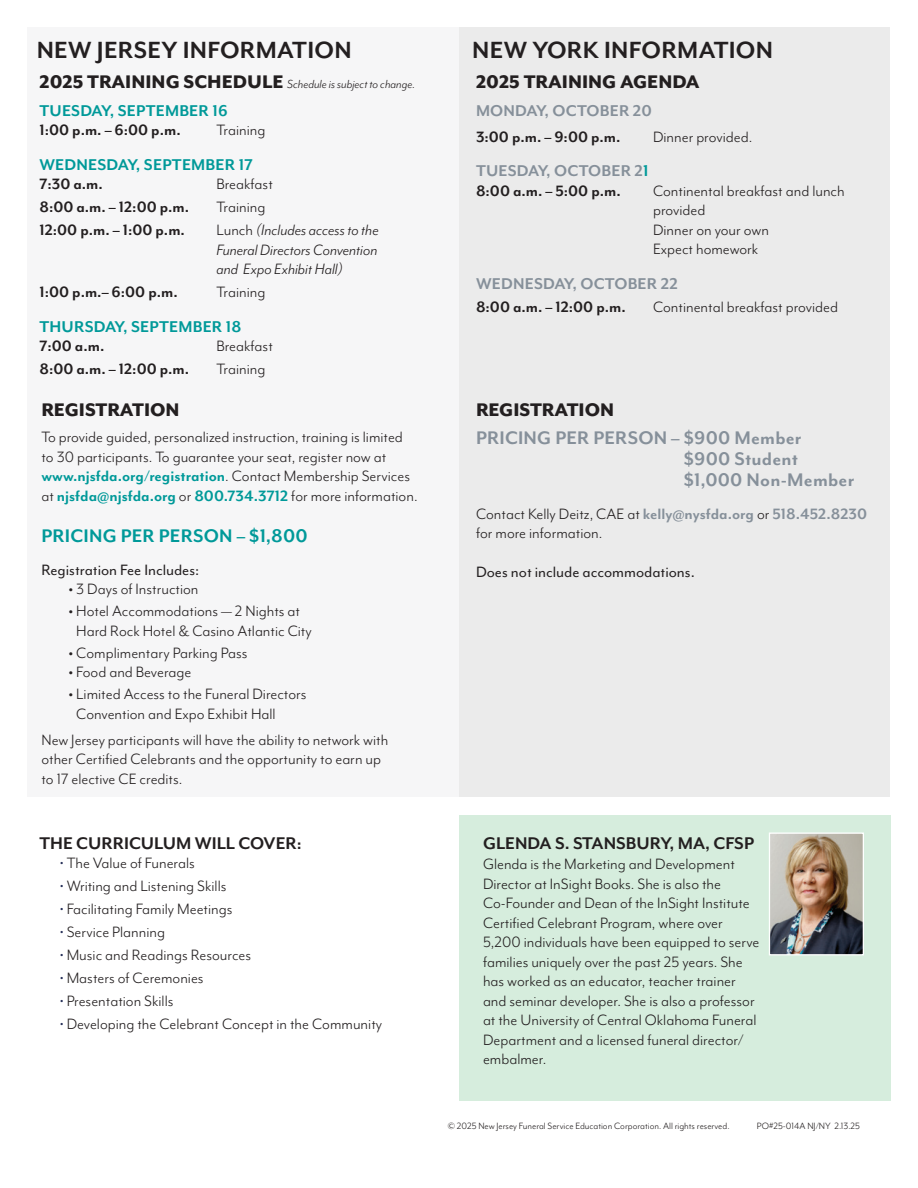
<style>
.page{position:relative;width:918px;height:1188px;background:#fff}
.page>*{position:absolute;margin:0;border:0;box-sizing:border-box;transform-origin:0 0}
.t1{font:700 27px "Mr Eaves Mod OT";letter-spacing:.01em;color:#231f20}
.t2{font:700 21px/21px "Mr Eaves Mod OT";letter-spacing:.01em;color:#86909a}
.t3{font:800 21px "Mr Eaves Mod OT";color:#231f20}
.t4{font:700 21px "Mr Eaves Mod OT";letter-spacing:.01em;color:#099}
.t5{font:700 19.5px "Mr Eaves Mod OT";color:#231f20}
.t6{font:700 18px "Mr Eaves Mod OT";letter-spacing:.01em;color:#099}
.t7{font:700 18px "Mr Eaves Mod OT";letter-spacing:.01em;color:#86909a}
.t8{font:17.25px/19.5px "Mr Eaves Mod OT";color:#231f20}
.t9{font:700 17.25px "Mr Eaves Mod OT";color:#231f20}
.t10{font:italic 17.25px/19.5px "Mr Eaves Mod OT";color:#231f20;text-align:justify}
.t11{font:17.25px "Mr Eaves Mod OT";color:#231f20}
.t12{font:italic 13.5px "Mr Eaves Mod OT";color:#231f20}
.t13{font:10.5px "Mr Eaves Mod OT";color:#231f20}
.s1{font-weight:800;font-style:normal;font-size:21px}
.s2{font-style:normal}
.s3{font-weight:700;color:#099}
.s4{font-weight:700}
.s5{color:#242e57}
.s6{color:#099}
.s7{font-weight:700;color:#86909a}
</style>
<div class="page">
<div style="left:27px;top:27px;width:445px;height:769px;background:#f6f6f7"></div>
<div style="left:459px;top:27px;width:431px;height:769px;background:#ebebeb"></div>
<div style="left:459px;top:815px;width:432px;height:285px;background:#d6eddd"></div>
<img style="left:771px;top:835px;width:91px;height:118px">
<div style="left:769px;top:833px;width:95px;height:122px;border:1px solid #fff"></div>
<h1 class="t1" style="left:37px;top:36px;width:316px">NEW JERSEY INFORMATION</h1>
<h1 class="t1" style="left:472px;top:36px;width:302px">NEW YORK INFORMATION</h1>
<p class="t12" style="left:39px;top:76px;width:377px"><span class="s1">2025 TRAINING SCHEDULE</span> Schedule is subject to change.</p>
<p class="t6" style="left:39px;top:100px;width:190px">TUESDAY, SEPTEMBER 16</p>
<p class="t9" style="left:39px;top:121px;width:143px">1:00 p.m. – 6:00 p.m.</p>
<p class="t8" style="left:216px;top:120px;width:50px">Training</p>
<p class="t6" style="left:39px;top:154px;width:215px">WEDNESDAY, SEPTEMBER 17</p>
<p class="t9" style="left:39px;top:175px;width:65px">7:30 a.m.</p>
<p class="t8" style="left:216px;top:174px;width:58px">Breakfast</p>
<p class="t9" style="left:39px;top:198px;width:151px">8:00 a.m. – 12:00 p.m.</p>
<p class="t8" style="left:216px;top:197px;width:50px">Training</p>
<p class="t9" style="left:39px;top:221px;width:147px">12:00 p.m. – 1:00 p.m.</p>
<p class="t10" style="left:216px;top:220px;width:164px"><span class="s2">Lunch</span> (Includes access to the Funeral Directors Convention and Expo Exhibit Hall)</p>
<p class="t9" style="left:39px;top:283px;width:140px">1:00 p.m.– 6:00 p.m.</p>
<p class="t8" style="left:216px;top:282px;width:50px">Training</p>
<p class="t6" style="left:39px;top:316px;width:204px">THURSDAY, SEPTEMBER 18</p>
<p class="t9" style="left:39px;top:337px;width:66px">7:00 a.m.</p>
<p class="t8" style="left:216px;top:336px;width:58px">Breakfast</p>
<p class="t9" style="left:39px;top:360px;width:151px">8:00 a.m. – 12:00 p.m.</p>
<p class="t8" style="left:216px;top:359px;width:50px">Training</p>
<p class="t3" style="left:41px;top:398px;width:140px">REGISTRATION</p>
<p class="t8" style="left:41px;top:428px;width:378px">To provide guided, personalized instruction, training is limited to 30 participants. To guarantee your seat, register now at <span class="s3">www.njsfda.org/registration</span>. Contact Membership Services at <span class="s3">njsfda@njsfda.org</span> or <span class="s3">800.734.3712</span> for more information.</p>
<p class="t4" style="left:41px;top:524px;width:268px">PRICING PER PERSON – $1,800</p>
<p class="t11" style="left:41px;top:560px;width:159px">Registration Fee Includes:</p>
<p class="t8" style="left:68px;top:580px;width:132px"><span class="s4">•</span> 3 Days of Instruction</p>
<p class="t8" style="left:76px;top:602px;width:237px;text-indent:-8px"><span class="s4">•</span> Hotel Accommodations — 2 Nights at<br>Hard Rock Hotel &amp; Casino Atlantic City</p>
<p class="t8" style="left:68px;top:643px;width:181px"><span class="s4">•</span> Complimentary Parking Pass</p>
<p class="t8" style="left:68px;top:663px;width:124px"><span class="s4">•</span> Food and Beverage</p>
<p class="t8" style="left:76px;top:685px;width:232px;text-indent:-8px"><span class="s4">•</span> Limited Access to the Funeral Directors<br>Convention and Expo Exhibit Hall</p>
<p class="t8" style="left:41px;top:730px;width:348px">New Jersey participants will have the ability to network with other Certified Celebrants and the opportunity to earn up to 17 elective CE credits.</p>
<p class="t5" style="left:39px;top:832px;width:264px">THE CURRICULUM WILL COVER:</p>
<p class="t8" style="left:60px;top:854px;width:137px"><span class="s5">•</span> The Value of Funerals</p>
<p class="t8" style="left:60px;top:877px;width:168px"><span class="s5">•</span> Writing and Listening Skills</p>
<p class="t8" style="left:60px;top:900px;width:174px"><span class="s5">•</span> Facilitating Family Meetings</p>
<p class="t8" style="left:60px;top:923px;width:107px"><span class="s5">•</span> Service Planning</p>
<p class="t8" style="left:60px;top:946px;width:193px"><span class="s5">•</span> Music and Readings Resources</p>
<p class="t8" style="left:60px;top:969px;width:145px"><span class="s5">•</span> Masters of Ceremonies</p>
<p class="t8" style="left:60px;top:992px;width:115px"><span class="s5">•</span> Presentation Skills</p>
<p class="t8" style="left:60px;top:1015px;width:324px"><span class="s5">•</span> Developing the Celebrant Concept in the Community</p>
<p class="t3" style="left:476px;top:70px;width:225px">2025 TRAINING AGENDA</p>
<p class="t7" style="left:476px;top:100px;width:178px">MONDAY, OCTOBER 20</p>
<p class="t9" style="left:476px;top:127px;width:146px">3:00 p.m. – 9:00 p.m.</p>
<p class="t8" style="left:653px;top:127px;width:101px">Dinner provided.</p>
<p class="t7" style="left:476px;top:161px;width:174px">TUESDAY, OCTOBER 2<span class="s6">1</span></p>
<p class="t9" style="left:476px;top:181px;width:146px">8:00 a.m. – 5:00 p.m.</p>
<p class="t8" style="left:653px;top:181px;width:193px">Continental breakfast and lunch provided<br>Dinner on your own<br>Expect homework</p>
<p class="t7" style="left:476px;top:274px;width:203px">WEDNESDAY, OCTOBER 22</p>
<p class="t9" style="left:476px;top:297px;width:151px">8:00 a.m. – 12:00 p.m.</p>
<p class="t8" style="left:653px;top:297px;width:187px">Continental breakfast provided</p>
<p class="t3" style="left:476px;top:398px;width:140px">REGISTRATION</p>
<p class="t2" style="left:684px;top:427px;width:172px;text-indent:-208px">PRICING PER PERSON – $900 Member<br>$900 Student $1,000 Non-Member</p>
<p class="t8" style="left:476px;top:504px;width:393px">Contact Kelly Deitz, CAE at <span class="s7">kelly@nysfda.org</span> or <span class="s7">518.452.8230 </span>for more information.</p>
<p class="t11" style="left:476px;top:563px;width:220px">Does not include accommodations.</p>
<p class="t5" style="left:483px;top:832px;width:273px">GLENDA S. STANSBURY, MA, CFSP</p>
<p class="t8" style="left:483px;top:855px;width:278px">Glenda is the Marketing and Development Director at InSight Books. She is also the Co-Founder and Dean of the InSight Institute Certified Celebrant Program, where over 5,200 individuals have been equipped to serve families uniquely over the past 25 years. She has worked as an educator, teacher trainer and seminar developer. She is also a professor at the University of Central Oklahoma Funeral Department and a licensed funeral director/ embalmer.</p>
<p class="t13" style="left:448px;top:1120px;width:283px">© 2025 New Jersey Funeral Service Education Corporation. All rights reserved.</p>
<p class="t13" style="left:757px;top:1120px;width:105px">PO#25-014A NJ/NY 2.13.25</p>
</div>
